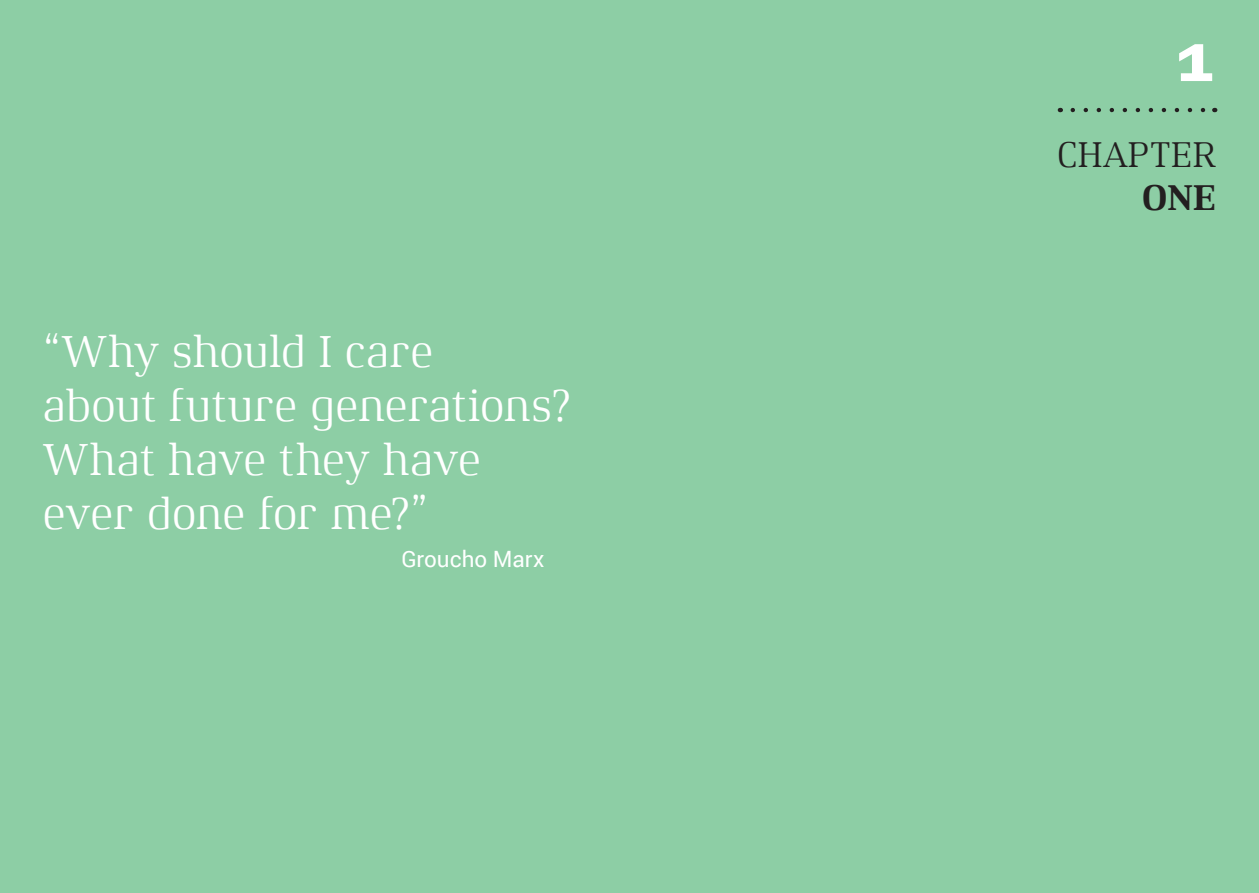
<style>
.page{position:relative;width:1259px;height:893px;background:#8dcea5}
.page>*{position:absolute;margin:0;border:0;box-sizing:border-box;transform-origin:0 0}
.t1{font:700 72px "Xenois Super W04";color:#fff}
.t2{font:45px/54px "Xenois Serif W04";letter-spacing:-.01em;color:#fff}
.t3{font:36px "Xenois Serif W04";color:#231f20}
.t4{font:700 36px "Xenois Serif W01";color:#231f20}
.t5{font:22.5px "Roboto";color:#fff}
</style>
<div class="page">
<svg style="left:1072px;top:108px;width:134px;height:4px"></svg>
<p class="t2" style="left:43px;top:324px;width:393px">“Why should I care</p>
<p class="t2" style="left:43px;top:378px;width:530px">about future generations?<br>What have they have ever done for me?”</p>
<p class="t5" style="left:401px;top:543px;width:145px">Groucho Marx</p>
<p class="t1" style="left:1172px;top:16px;width:46px">1</p>
<p class="t3" style="left:1056px;top:135px;width:161px">CHAPTER</p>
<p class="t4" style="left:1141px;top:178px;width:76px">ONE</p>
</div>
